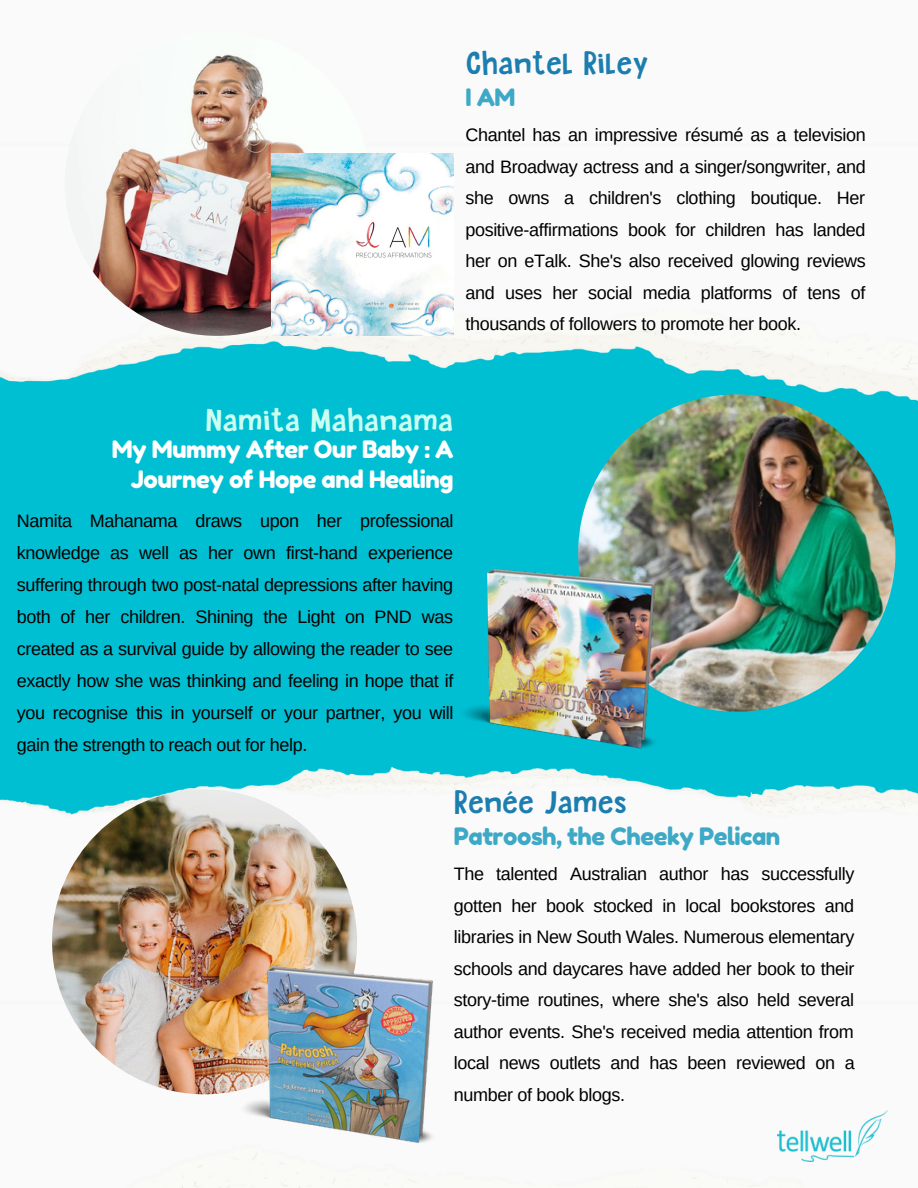
<style>
.page{position:relative;width:918px;height:1188px;background:#00bfd3}
.page>*{position:absolute;margin:0;border:0;box-sizing:border-box;transform-origin:0 0}
.t1{font:30px "DK Sugary Pancake";letter-spacing:-.02em;color:#1b7eaf}
.t2{font:30px "DK Sugary Pancake";letter-spacing:-.02em;color:#ccfff1}
.t3{font:24px/29.5px "Fredoka One";letter-spacing:-.02em;color:#fff;text-align:right}
.t4{font:24px "Fredoka One";letter-spacing:-.02em;color:#3ea9c6}
.t5{font:18px/31.5px "Arimo";letter-spacing:-.02em;color:#000;text-align:justify}
</style>
<div class="page">
<img style="left:0;top:0;width:918px;height:407px">
<img style="left:65px;top:31px;width:305px;height:305px;border-radius:50%">
<img style="left:271px;top:153px;width:182px;height:182px">
<img style="left:578px;top:394px;width:317px;height:318px;border-radius:50%">
<img style="left:464px;top:549px;width:213px;height:200px">
<img style="left:0;top:768px;width:918px;height:420px">
<img style="left:52px;top:789px;width:305px;height:305px;border-radius:50%">
<img style="left:778px;top:1111px;width:110px;height:50px">
<img style="left:240px;top:948px;width:214px;height:214px">
<p class="t1" style="left:465px;top:51px;width:185px">Chantel Riley</p>
<p class="t4" style="left:465px;top:83px;width:52px">I AM</p>
<p class="t5" style="left:465px;top:119px;width:402px">Chantel has an impressive résumé as a television and Broadway actress and a singer/songwriter, and she owns a children's clothing boutique. Her positive-affirmations book for children has landed her on eTalk. She's also received glowing reviews and uses her social media platforms of tens of thousands of followers to promote her book.</p>
<p class="t2" style="left:205px;top:408px;width:250px">Namita Mahanama</p>
<p class="t3" style="left:112px;top:434px;width:343px">My Mummy After Our Baby : A<br>Journey of Hope and Healing</p>
<p class="t5" style="left:17px;top:504px;width:438px;line-height:32px">Namita Mahanama draws upon her professional knowledge as well as her own first-hand experience suffering through two post-natal depressions after having both of her children. Shining the Light on PND was created as a survival guide by allowing the reader to see exactly how she was thinking and feeling in hope that if you recognise this in yourself or your partner, you will gain the strength to reach out for help.</p>
<p class="t1" style="left:454px;top:790px;width:175px">Renée James</p>
<p class="t4" style="left:454px;top:822px;width:328px">Patroosh, the Cheeky Pelican</p>
<p class="t5" style="left:454px;top:858px;width:402px">The talented Australian author has successfully gotten her book stocked in local bookstores and libraries in New South Wales. Numerous elementary schools and daycares have added her book to their story-time routines, where she's also held several author events. She's received media attention from local news outlets and has been reviewed on a number of book blogs.</p>
</div>
